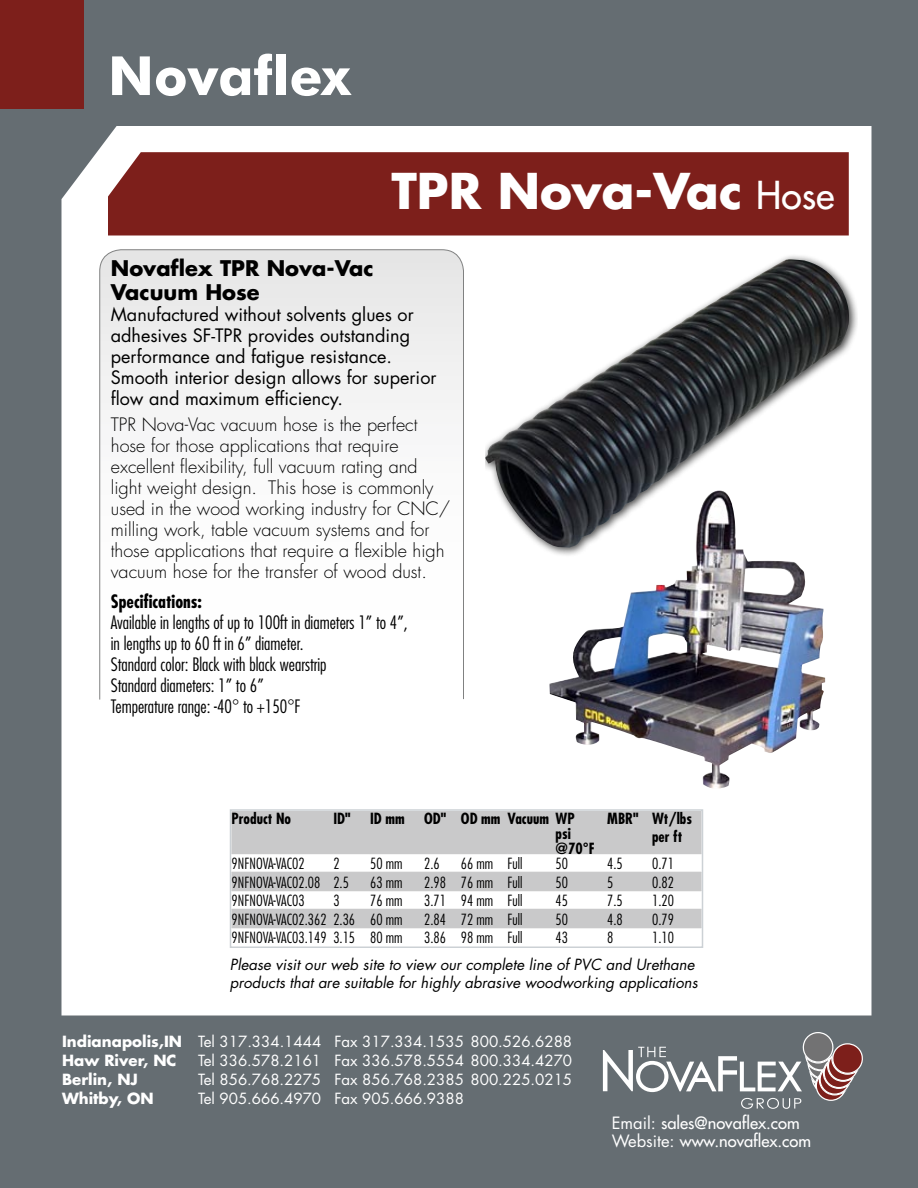
<style>
.page{position:relative;width:918px;height:1188px;background:#656d72}
.page>*{position:absolute;margin:0;border:0;box-sizing:border-box;transform-origin:0 0}
.t1{font:700 54px "Futura BT";color:#fff}
.t2{font:700 48px "Futura Std";color:#fff}
.t3{font:700 21px/24px "Futura Std";color:#000}
.t4{font:300 18px/21px "Futura Std";color:#000}
.t5{font:300 condensed 18px/21px "Futura Std";color:#000}
.t6{font:18px/21px "Futura Std";color:#000}
.t7{font:700 condensed 18px "Futura Std";color:#000}
.t8{font:500 16.5px/18px "Futura Std";color:#fff}
.t9{font:300 condensed 15px "Futura Std";color:#000}
.t10{font:15px/19.2px "Futura Std";color:#fff}
.t11{font:italic 15px/18px "Futura Std";color:#000}
.t12{font:700 condensed 15px/15px "Futura Std";color:#000}
.t13{font:700 15px "Futura Std";color:#fff}
.s1{font-weight:500;font-size:37.5px}
.s2{font-weight:700}
.s3{font-weight:400}
</style>
<div class="page">
<div style="left:61px;top:126px;width:810px;height:890px;background:#fff"></div>
<svg style="left:603px;top:1032px;width:260px;height:77px"></svg>
<div style="left:108px;top:152px;width:741px;height:84px;background:#7d1f1b"></div>
<div style="left:0;top:0;width:84px;height:109px;background:#7d1f1b"></div>
<div style="left:485px;top:253px;width:373px;height:305px;background:#000;opacity:.75"></div>
<img style="left:485px;top:260px;width:354px;height:288px">
<svg style="left:233px;top:812px;width:467px;height:116px;background:#d9d9da"></svg>
<hr style="left:232px;top:853px;width:101px;height:1px;background:#c6c6c7">
<hr style="left:333px;top:853px;width:37px;height:1px;background:#c6c6c7">
<hr style="left:370px;top:853px;width:54px;height:1px;background:#c6c6c7">
<hr style="left:424px;top:853px;width:37px;height:1px;background:#c6c6c7">
<hr style="left:461px;top:853px;width:46px;height:1px;background:#c6c6c7">
<hr style="left:507px;top:853px;width:48px;height:1px;background:#c6c6c7">
<hr style="left:555px;top:853px;width:52px;height:1px;background:#c6c6c7">
<hr style="left:607px;top:853px;width:45px;height:1px;background:#c6c6c7">
<hr style="left:652px;top:853px;width:49px;height:1px;background:#c6c6c7">
<hr style="left:232px;top:872px;width:101px;height:1px;background:#c6c6c7">
<hr style="left:333px;top:872px;width:37px;height:1px;background:#c6c6c7">
<hr style="left:370px;top:872px;width:54px;height:1px;background:#c6c6c7">
<hr style="left:424px;top:872px;width:37px;height:1px;background:#c6c6c7">
<hr style="left:461px;top:872px;width:46px;height:1px;background:#c6c6c7">
<hr style="left:507px;top:872px;width:48px;height:1px;background:#c6c6c7">
<hr style="left:555px;top:872px;width:52px;height:1px;background:#c6c6c7">
<hr style="left:607px;top:872px;width:45px;height:1px;background:#c6c6c7">
<hr style="left:652px;top:872px;width:49px;height:1px;background:#c6c6c7">
<hr style="left:232px;top:890px;width:101px;height:1px;background:#c6c6c7">
<hr style="left:333px;top:890px;width:37px;height:1px;background:#c6c6c7">
<hr style="left:370px;top:890px;width:54px;height:1px;background:#c6c6c7">
<hr style="left:424px;top:890px;width:37px;height:1px;background:#c6c6c7">
<hr style="left:461px;top:890px;width:46px;height:1px;background:#c6c6c7">
<hr style="left:507px;top:890px;width:48px;height:1px;background:#c6c6c7">
<hr style="left:555px;top:890px;width:52px;height:1px;background:#c6c6c7">
<hr style="left:607px;top:890px;width:45px;height:1px;background:#c6c6c7">
<hr style="left:652px;top:890px;width:49px;height:1px;background:#c6c6c7">
<hr style="left:232px;top:909px;width:101px;height:1px;background:#c6c6c7">
<hr style="left:333px;top:909px;width:37px;height:1px;background:#c6c6c7">
<hr style="left:370px;top:909px;width:54px;height:1px;background:#c6c6c7">
<hr style="left:424px;top:909px;width:37px;height:1px;background:#c6c6c7">
<hr style="left:461px;top:909px;width:46px;height:1px;background:#c6c6c7">
<hr style="left:507px;top:909px;width:48px;height:1px;background:#c6c6c7">
<hr style="left:555px;top:909px;width:52px;height:1px;background:#c6c6c7">
<hr style="left:607px;top:909px;width:45px;height:1px;background:#c6c6c7">
<hr style="left:652px;top:909px;width:49px;height:1px;background:#c6c6c7">
<hr style="left:232px;top:928px;width:101px;height:1px;background:#c6c6c7">
<hr style="left:333px;top:928px;width:37px;height:1px;background:#c6c6c7">
<hr style="left:370px;top:928px;width:54px;height:1px;background:#c6c6c7">
<hr style="left:424px;top:928px;width:37px;height:1px;background:#c6c6c7">
<hr style="left:461px;top:928px;width:46px;height:1px;background:#c6c6c7">
<hr style="left:507px;top:928px;width:48px;height:1px;background:#c6c6c7">
<hr style="left:555px;top:928px;width:52px;height:1px;background:#c6c6c7">
<hr style="left:607px;top:928px;width:45px;height:1px;background:#c6c6c7">
<hr style="left:652px;top:928px;width:49px;height:1px;background:#c6c6c7">
<div style="left:230px;top:809px;width:473px;height:139px;border:2px solid #ccd1d5"></div>
<svg style="left:99px;top:249px;width:365px;height:451px;background:#f5f5f5"></svg>
<img style="left:549px;top:490px;width:276px;height:300px">
<h1 class="t1" style="left:108px;top:43px;width:244px">Novaflex</h1>
<h2 class="t2" style="left:391px;top:159px;width:444px">TPR Nova-Vac <span class="s1">Hose</span></h2>
<p class="t3" style="left:111px;top:256px;width:264px">Novaflex TPR Nova-Vac<br>Vacuum Hose</p>
<p class="t6" style="left:111px;top:304px;width:327px">Manufactured without solvents glues or adhesives SF-TPR provides outstanding performance and fatigue resistance.<br>Smooth interior design allows for superior flow and maximum efficiency.</p>
<p class="t4" style="left:111px;top:414px;width:341px">TPR Nova-Vac vacuum hose is the perfect hose for those applications that require excellent flexibility, full vacuum rating and light weight design. This hose is commonly used in the wood working industry for CNC/ milling work, table vacuum systems and for those applications that require a flexible high vacuum hose for the transfer of wood dust.</p>
<p class="t7" style="left:111px;top:590px;width:93px">Specifications:</p>
<p class="t5" style="left:111px;top:612px;width:298px">Available in lengths of up to 100ft in diameters 1” to 4”, in lengths up to 60 ft in 6” diameter.<br>Standard color: Black with black wearstrip<br>Standard diameters: 1” to 6”<br>Temperature range: -40° to +150°F</p>
<p class="t12" style="left:232px;top:811px;width:61px">Product No</p>
<p class="t12" style="left:333px;top:811px;width:19px">ID"</p>
<p class="t12" style="left:370px;top:811px;width:36px">ID mm</p>
<p class="t12" style="left:556px;top:811px;width:41px;text-indent:-131px">OD" OD mm Vacuum WP<br>psi @70°F</p>
<p class="t12" style="left:652px;top:809px;width:42px;line-height:18px;text-indent:-45px">MBR" Wt/lbs per ft</p>
<p class="t9" style="left:232px;top:855px;width:75px">9NFNOVA-VAC02</p>
<p class="t9" style="left:333px;top:855px;width:8px">2</p>
<p class="t9" style="left:370px;top:855px;width:34px">50 mm</p>
<p class="t9" style="left:424px;top:855px;width:17px">2.6</p>
<p class="t9" style="left:461px;top:855px;width:63px">66 mm Full</p>
<p class="t9" style="left:556px;top:855px;width:14px">50</p>
<p class="t9" style="left:607px;top:855px;width:17px">4.5</p>
<p class="t9" style="left:652px;top:855px;width:23px">0.71</p>
<p class="t9" style="left:232px;top:873px;width:119px">9NFNOVA-VAC02.08 2.5</p>
<p class="t9" style="left:370px;top:873px;width:34px">63 mm</p>
<p class="t9" style="left:424px;top:873px;width:100px">2.98 76 mm Full</p>
<p class="t9" style="left:556px;top:873px;width:14px">50</p>
<p class="t9" style="left:607px;top:873px;width:8px">5</p>
<p class="t9" style="left:652px;top:873px;width:23px">0.82</p>
<p class="t9" style="left:232px;top:892px;width:75px">9NFNOVA-VAC03</p>
<p class="t9" style="left:333px;top:892px;width:8px">3</p>
<p class="t9" style="left:370px;top:892px;width:34px">76 mm</p>
<p class="t9" style="left:424px;top:892px;width:100px">3.71 94 mm Full</p>
<p class="t9" style="left:556px;top:892px;width:14px">45</p>
<p class="t9" style="left:607px;top:892px;width:17px">7.5</p>
<p class="t9" style="left:652px;top:892px;width:23px">1.20</p>
<p class="t9" style="left:232px;top:910px;width:172px">9NFNOVA-VAC02.362 2.36 60 mm</p>
<p class="t9" style="left:424px;top:910px;width:100px">2.84 72 mm Full</p>
<p class="t9" style="left:556px;top:910px;width:14px">50</p>
<p class="t9" style="left:607px;top:910px;width:17px">4.8</p>
<p class="t9" style="left:652px;top:910px;width:23px">0.79</p>
<p class="t9" style="left:232px;top:929px;width:172px">9NFNOVA-VAC03.149 3.15 80 mm</p>
<p class="t9" style="left:424px;top:929px;width:100px">3.86 98 mm Full</p>
<p class="t9" style="left:556px;top:929px;width:14px">43</p>
<p class="t9" style="left:607px;top:929px;width:8px">8</p>
<p class="t9" style="left:652px;top:929px;width:23px">1.10</p>
<p class="t11" style="left:230px;top:956px;width:469px">Please visit our web site to view our complete line of PVC and Urethane products that are suitable for highly abrasive woodworking applications</p>
<p class="t10" style="left:62px;top:1032px;width:512px"><span class="s2">Indianapolis,IN</span> Tel 317.334.1444 Fax 317.334.1535 800.526.6288<br><span class="s2">Haw River, NC</span></p>
<p class="t10" style="left:198px;top:1051px;width:375px">Tel 336.578.2161 Fax 336.578.5554 800.334.4270</p>
<p class="t13" style="left:62px;top:1069px;width:77px">Berlin, NJ</p>
<p class="t10" style="left:198px;top:1070px;width:375px">Tel 856.768.2275 Fax 856.768.2385 800.225.0215</p>
<p class="t13" style="left:62px;top:1088px;width:93px">Whitby, ON</p>
<p class="t10" style="left:198px;top:1089px;width:267px">Tel 905.666.4970 Fax 905.666.9388</p>
<p class="t8" style="left:612px;top:1114px;width:201px"><span class="s3">Email:</span> sales@novaflex.com<br><span class="s3">Website:</span> www.novaflex.com</p>
</div>
